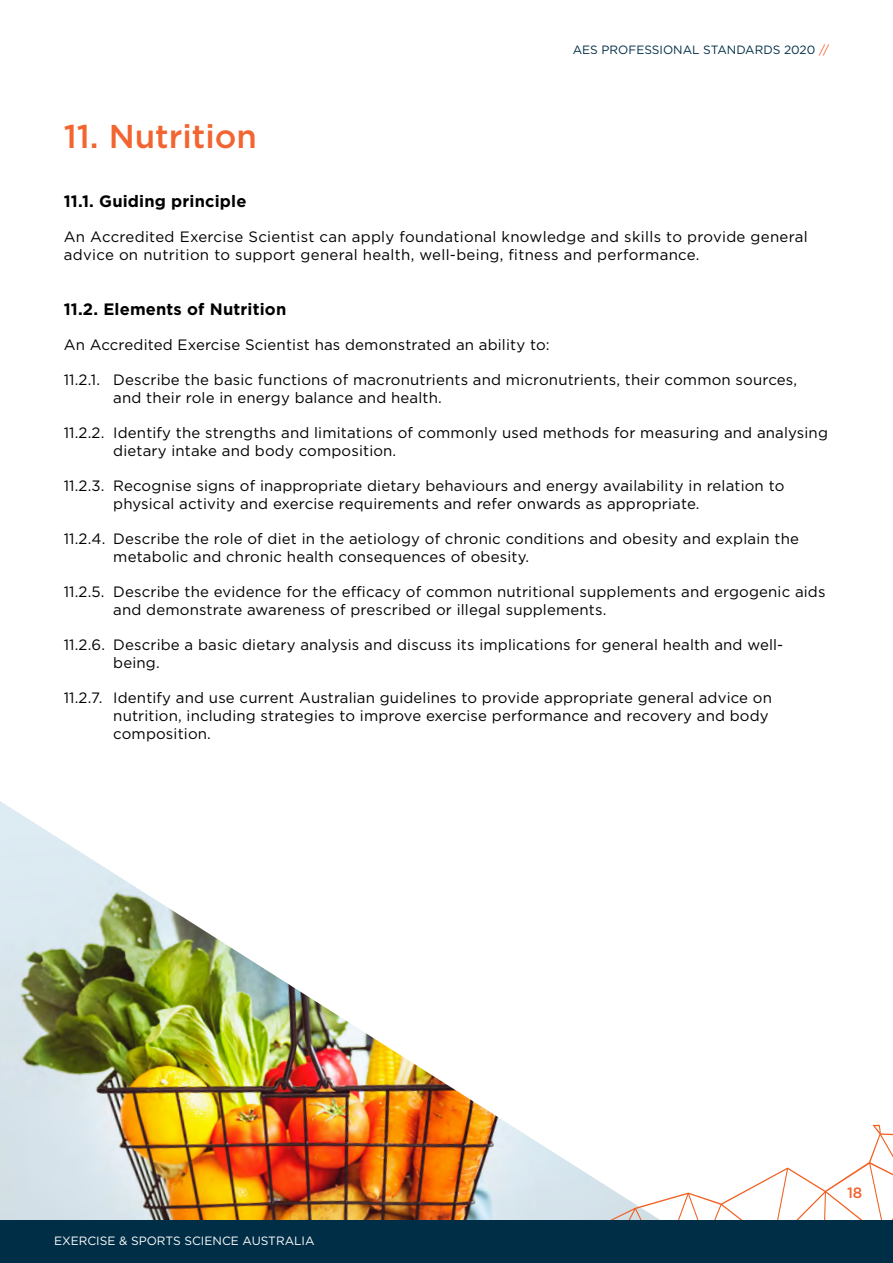
<style>
.page{position:relative;width:893px;height:1263px;background:#fff}
.page>*{position:absolute;margin:0;border:0;box-sizing:border-box;transform-origin:0 0}
.t1{font:500 33px "Gotham";color:#f26531}
.t2{font:700 16.5px "Gotham";letter-spacing:.01em;color:#000}
.t3{font:15px/18px "Gotham";letter-spacing:.01em;color:#000}
.t4{font:500 15px "Gotham";color:#f26531}
.t5{font:12px "Gotham";color:#fff}
.t6{font:12px "Gotham";color:#002e46}
.s1{color:#f26531}
</style>
<div class="page">
<img style="left:0;top:801px;width:581px;height:419px">
<svg style="left:581px;top:1124px;width:312px;height:96px"></svg>
<div style="left:0;top:1220px;width:893px;height:43px;background:#002e46"></div>
<h1 class="t1" style="left:64px;top:114px;width:195px">11. Nutrition</h1>
<p class="t6" style="left:573px;top:42px;width:258px">AES PROFESSIONAL STANDARDS 2020 <span class="s1">//</span></p>
<p class="t2" style="left:64px;top:190px;width:184px">11.1. Guiding principle</p>
<p class="t3" style="left:64px;top:227px;width:745px">An Accredited Exercise Scientist can apply foundational knowledge and skills to provide general advice on nutrition to support general health, well-being, fitness and performance.</p>
<p class="t2" style="left:64px;top:298px;width:224px">11.2. Elements of Nutrition</p>
<p class="t3" style="left:64px;top:335px;width:487px">An Accredited Exercise Scientist has demonstrated an ability to:</p>
<p class="t3" style="left:113px;top:370px;width:685px;text-indent:-50px">11.2.1. Describe the basic functions of macronutrients and micronutrients, their common sources, and their role in energy balance and health.</p>
<p class="t3" style="left:113px;top:423px;width:716px;text-indent:-49px">11.2.2. Identify the strengths and limitations of commonly used methods for measuring and analysing dietary intake and body composition.</p>
<p class="t3" style="left:113px;top:476px;width:673px;text-indent:-49px">11.2.3. Recognise signs of inappropriate dietary behaviours and energy availability in relation to physical activity and exercise requirements and refer onwards as appropriate.</p>
<p class="t3" style="left:113px;top:529px;width:687px;text-indent:-50px">11.2.4. Describe the role of diet in the aetiology of chronic conditions and obesity and explain the metabolic and chronic health consequences of obesity.</p>
<p class="t3" style="left:113px;top:582px;width:714px;text-indent:-50px">11.2.5. Describe the evidence for the efficacy of common nutritional supplements and ergogenic aids and demonstrate awareness of prescribed or illegal supplements.</p>
<p class="t3" style="left:113px;top:635px;width:672px;text-indent:-49px">11.2.6. Describe a basic dietary analysis and discuss its implications for general health and well&shy;being.</p>
<p class="t3" style="left:113px;top:688px;width:660px;text-indent:-49px">11.2.7. Identify and use current Australian guidelines to provide appropriate general advice on nutrition, including strategies to improve exercise performance and recovery and body composition.</p>
<p class="t5" style="left:54px;top:1233px;width:262px">EXERCISE &amp; SPORTS SCIENCE AUSTRALIA</p>
<p class="t4" style="left:847px;top:1183px;width:17px">18</p>
</div>
